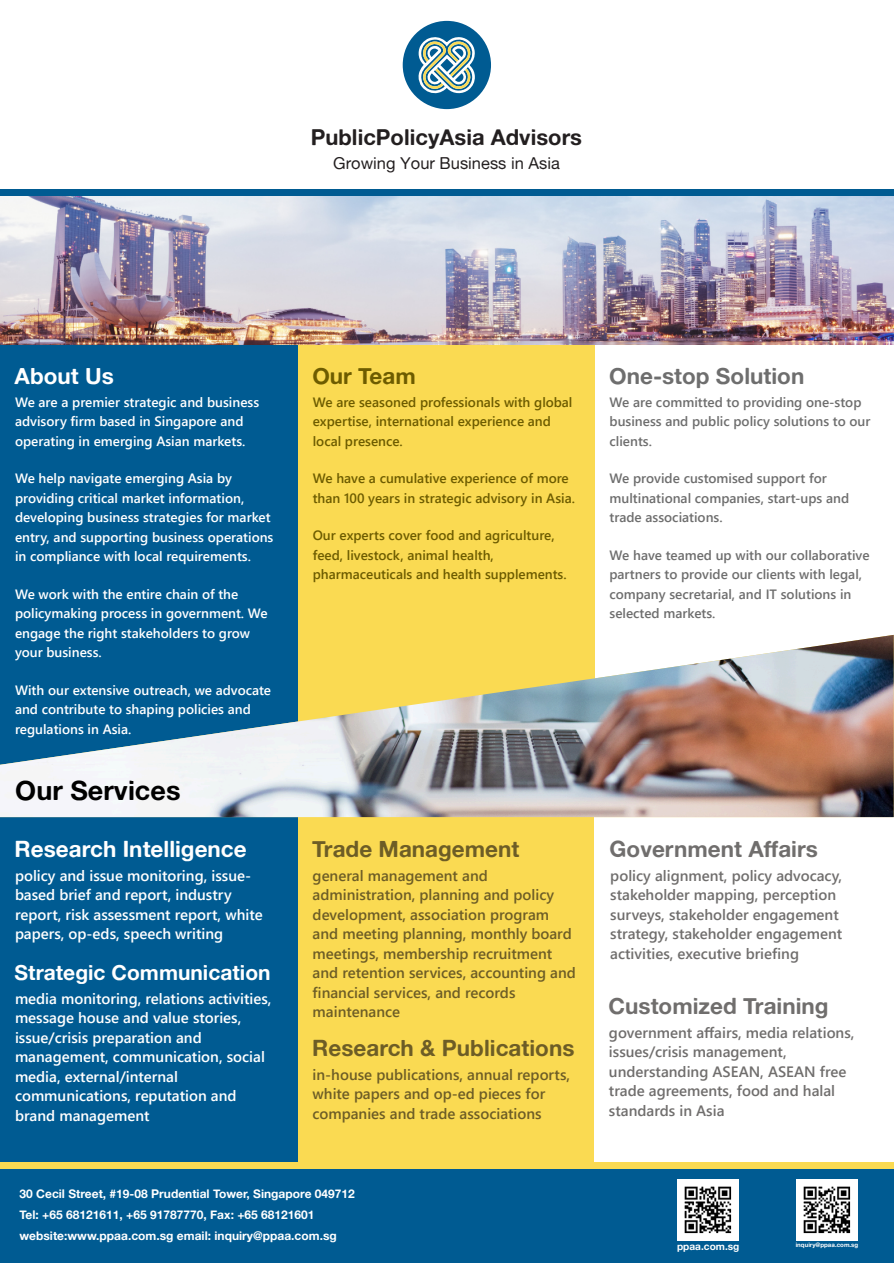
<style>
.page{position:relative;width:894px;height:1263px;background:#fff}
.page>*{position:absolute;margin:0;border:0;box-sizing:border-box;transform-origin:0 0}
.t1{font:27px "Alte Haas Grotesk Bold";color:#000}
.t2{font:22.5px "Alte Haas Grotesk Bold";color:#6d5d26}
.t3{font:22.5px "Alte Haas Grotesk Bold";color:#706e6d}
.t4{font:22.5px "Alte Haas Grotesk Bold";color:#fff}
.t5{font:22.5px "Alte Haas Grotesk Bold";color:#6e6e6e}
.t6{font:22.5px "Alte Haas Grotesk Bold";color:#6d5c00}
.t7{font:22.05px "Alte Haas Grotesk Bold";color:#231f20}
.t8{font:21px "Alte Haas Grotesk Bold";color:#fff}
.t9{font:16.5px "Alte Haas Grotesk";color:#231f20}
.t10{font:600 15px/19.5px "Segoe UI";color:#6d5d26}
.t11{font:600 15px/19.5px "Segoe UI";color:#fff}
.t12{font:600 15px/19.5px "Segoe UI";color:#706e6d}
.t13{font:600 13.5px/19.5px "Segoe UI";color:#fff}
.t14{font:600 13.5px/19.5px "Segoe UI";color:#6e6e6e}
.t15{font:600 13.5px/19.5px "Segoe UI";color:#6d5c00}
.t16{font:12px/21px "Alte Haas Grotesk Bold";color:#fff}
.t17{font:10.05px "Alte Haas Grotesk Bold";color:#fff}
.t18{font:6.15px "Alte Haas Grotesk Bold";color:#fff}
</style>
<div class="page">
<div style="left:0;top:344px;width:298px;height:461px;background:#005b92"></div>
<div style="left:0;top:817px;width:298px;height:345px;background:#005b92"></div>
<div style="left:297px;top:817px;width:298px;height:345px;background:#fada52"></div>
<div style="left:593px;top:817px;width:298px;height:345px;background:#fff"></div>
<div style="left:297px;top:344px;width:298px;height:439px;background:#fada52"></div>
<div style="left:594px;top:344px;width:298px;height:439px;background:#fff"></div>
<div style="left:402px;top:21px;width:89px;height:88px;background:#005b92;border-radius:50%"></div>
<svg style="left:418px;top:37px;width:57px;height:57px"></svg>
<div style="left:0;top:189px;width:893px;height:7px;background:#005b92"></div>
<div style="left:0;top:1169px;width:893px;height:94px;background:#005b92"></div>
<div style="left:0;top:1162px;width:893px;height:7px;background:#fada52"></div>
<img style="left:0;top:196px;width:893px;height:148px">
<img style="left:0;top:635px;width:893px;height:182px">
<img style="left:677px;top:1179px;width:61px;height:61px">
<img style="left:796px;top:1179px;width:60px;height:61px">
<h3 class="t7" style="left:311px;top:124px;width:272px">PublicPolicyAsia Advisors</h3>
<p class="t9" style="left:333px;top:153px;width:228px">Growing Your Business in Asia</p>
<h2 class="t4" style="left:15px;top:362px;width:101px">About Us</h2>
<h2 class="t6" style="left:312px;top:362px;width:105px">Our Team</h2>
<h2 class="t5" style="left:609px;top:362px;width:196px">One-stop Solution</h2>
<p class="t13" style="left:15px;top:394px;width:245px">We are a premier strategic and business advisory firm based in Singapore and operating in emerging Asian markets.</p>
<p class="t13" style="left:15px;top:470px;width:260px">We help navigate emerging Asia by providing critical market information, developing business strategies for market entry, and supporting business operations in compliance with local requirements.</p>
<p class="t13" style="left:15px;top:586px;width:254px">We work with the entire chain of the policymaking process in government. We engage the right stakeholders to grow your business.</p>
<p class="t13" style="left:15px;top:682px;width:257px">With our extensive outreach, we advocate and contribute to shaping policies and regulations in Asia.</p>
<p class="t15" style="left:312px;top:394px;width:261px">We are seasoned professionals with global expertise, international experience and local presence.</p>
<p class="t15" style="left:312px;top:470px;width:264px">We have a cumulative experience of more than 100 years in strategic advisory in Asia.</p>
<p class="t15" style="left:312px;top:527px;width:255px">Our experts cover food and agriculture, feed, livestock, animal health, pharmaceuticals and health supplements.</p>
<p class="t14" style="left:609px;top:394px;width:262px">We are committed to providing one-stop business and public policy solutions to our clients.</p>
<p class="t14" style="left:609px;top:470px;width:241px">We provide customised support for multinational companies, start-ups and trade associations.</p>
<p class="t14" style="left:609px;top:547px;width:261px">We have teamed up with our collaborative partners to provide our clients with legal, company secretarial, and IT solutions in selected markets.</p>
<h1 class="t1" style="left:15px;top:774px;width:167px">Our Services</h1>
<h2 class="t4" style="left:15px;top:835px;width:233px">Research Intelligence</h2>
<h2 class="t2" style="left:312px;top:835px;width:209px">Trade Management</h2>
<h2 class="t3" style="left:609px;top:835px;width:210px">Government Affairs</h2>
<p class="t11" style="left:15px;top:867px;width:249px">policy and issue monitoring, issue&shy;based brief and report, industry report, risk assessment report, white papers, op-eds, speech writing</p>
<h3 class="t8" style="left:15px;top:960px;width:257px">Strategic Communication</h3>
<p class="t11" style="left:15px;top:990px;width:258px">media monitoring, relations activities, message house and value stories, issue/crisis preparation and management, communication, social media, external/internal communications, reputation and brand management</p>
<p class="t10" style="left:312px;top:867px;width:264px">general management and administration, planning and policy development, association program and meeting planning, monthly board meetings, membership recruitment and retention services, accounting and financial services, and records maintenance</p>
<h2 class="t2" style="left:312px;top:1034px;width:264px">Research &amp; Publications</h2>
<p class="t10" style="left:312px;top:1066px;width:259px">in-house publications, annual reports, white papers and op-ed pieces for companies and trade associations</p>
<p class="t12" style="left:610px;top:867px;width:233px">policy alignment, policy advocacy, stakeholder mapping, perception surveys, stakeholder engagement strategy, stakeholder engagement activities, executive briefing</p>
<h2 class="t3" style="left:608px;top:992px;width:221px">Customized Training</h2>
<p class="t12" style="left:608px;top:1024px;width:247px">government affairs, media relations, issues/crisis management, understanding ASEAN, ASEAN free trade agreements, food and halal standards in Asia</p>
<p class="t16" style="left:19px;top:1183px;width:337px">30 Cecil Street, #19-08 Prudential Tower, Singapore 049712<br>Tel: +65 68121611, +65 91787770, Fax: +65 68121601 website:www.ppaa.com.sg email: inquiry@ppaa.com.sg</p>
<p class="t17" style="left:676px;top:1240px;width:64px">ppaa.com.sg</p>
<p class="t18" style="left:795px;top:1241px;width:64px">inquiry@ppaa.com.sg</p>
</div>
